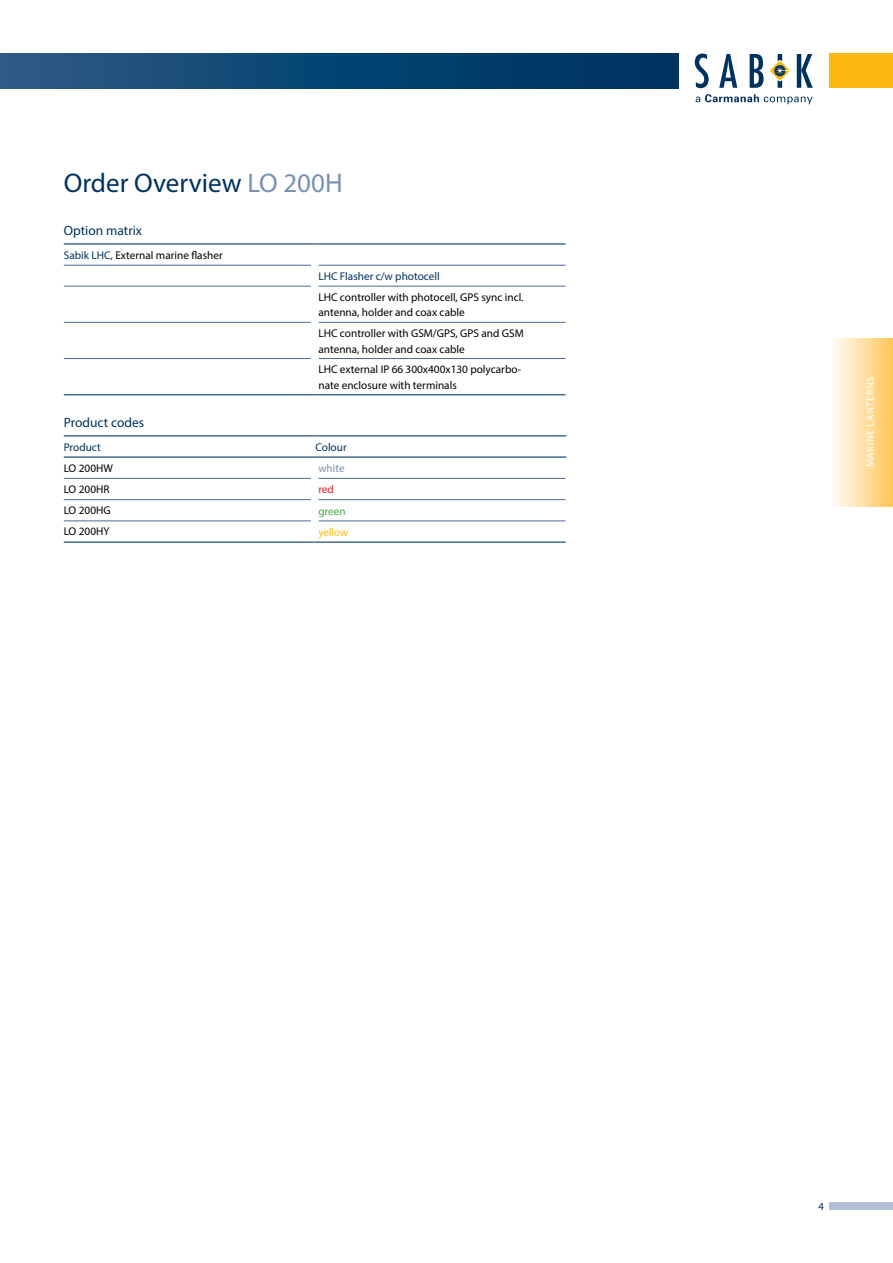
<style>
.page{position:relative;width:893px;height:1263px;background:#fff}
.page>*{position:absolute;margin:0;border:0;box-sizing:border-box;transform-origin:0 0}
.t1{font:27px "Myriad Pro";color:#003260}
.t2{font:13.5px "Myriad Pro";color:#003260}
.t3{font:11.25px/15.8px "Myriad Pro";color:#000}
.t4{font:11.25px "Myriad Pro";color:#003260}
.t5{font:11.25px "Myriad Pro";color:#fdb913}
.t6{font:11.25px "Myriad Pro";color:#7990b3}
.t7{font:11.25px "Myriad Pro";letter-spacing:-.005em;color:#41ad49}
.t8{font:11.25px "Myriad Pro";color:#e51b23}
.t9{font:10.8px "Myriad Pro";color:#003260}
.t10{font:10.5px "Myriad Pro";letter-spacing:.05em;color:#fff}
.s1{color:#7990b3}
.s2{color:#003260}
</style>
<div class="page">
<div style="left:829px;top:338px;width:64px;height:168px;background:linear-gradient(to right,#fff,#ffc759)"></div>
<hr style="left:64px;top:435px;width:251px;height:2px;background:#496b94">
<hr style="left:315px;top:435px;width:251px;height:2px;background:#496b94">
<hr style="left:64px;top:478px;width:247px;height:1px;background:#496b94">
<hr style="left:318px;top:478px;width:248px;height:1px;background:#496b94">
<hr style="left:64px;top:499px;width:247px;height:1px;background:#496b94">
<hr style="left:318px;top:499px;width:248px;height:1px;background:#496b94">
<hr style="left:64px;top:521px;width:247px;height:1px;background:#496b94">
<hr style="left:318px;top:521px;width:248px;height:1px;background:#496b94">
<hr style="left:64px;top:456px;width:251px;height:2px;background:#496b94">
<hr style="left:315px;top:456px;width:251px;height:2px;background:#496b94">
<hr style="left:64px;top:541px;width:251px;height:2px;background:#496b94">
<hr style="left:315px;top:541px;width:251px;height:2px;background:#496b94">
<hr style="left:64px;top:265px;width:247px;height:1px;background:#496b94">
<hr style="left:318px;top:265px;width:248px;height:1px;background:#496b94">
<hr style="left:64px;top:286px;width:247px;height:1px;background:#496b94">
<hr style="left:318px;top:286px;width:248px;height:1px;background:#496b94">
<hr style="left:64px;top:322px;width:247px;height:1px;background:#496b94">
<hr style="left:318px;top:322px;width:248px;height:1px;background:#496b94">
<hr style="left:64px;top:358px;width:247px;height:1px;background:#496b94">
<hr style="left:318px;top:358px;width:248px;height:1px;background:#496b94">
<hr style="left:64px;top:243px;width:251px;height:2px;background:#496b94">
<hr style="left:315px;top:243px;width:251px;height:2px;background:#496b94">
<hr style="left:64px;top:394px;width:251px;height:1px;background:#496b94">
<hr style="left:315px;top:394px;width:251px;height:1px;background:#496b94">
<div style="left:829px;top:1202px;width:64px;height:8px;background:#b2bed4"></div>
<div style="left:829px;top:53px;width:64px;height:35px;background:#fdb913"></div>
<div style="left:0;top:54px;width:678px;height:34px;background:linear-gradient(to right,#285985,#00315f)"></div>
<svg style="left:695px;top:54px;width:14px;height:34px"></svg>
<svg style="left:719px;top:54px;width:18px;height:34px"></svg>
<svg style="left:750px;top:54px;width:13px;height:34px"></svg>
<svg style="left:797px;top:54px;width:16px;height:34px"></svg>
<svg style="left:770px;top:54px;width:19px;height:34px"></svg>
<svg style="left:696px;top:94px;width:117px;height:10px"></svg>
<h1 class="t1" style="left:64px;top:166px;width:280px">Order Overview <span class="s1">LO 200H</span></h1>
<p class="t2" style="left:64px;top:222px;width:80px">Option matrix</p>
<p class="t3" style="left:64px;top:247px;width:160px"><span class="s2">Sabik LHC,</span> External marine flasher</p>
<p class="t4" style="left:318px;top:269px;width:123px">LHC Flasher c/w photocell</p>
<p class="t3" style="left:318px;top:289px;width:207px">LHC controller with photocell, GPS sync incl. antenna, holder and coax cable</p>
<p class="t3" style="left:318px;top:325px;width:207px">LHC controller with GSM/GPS, GPS and GSM antenna, holder and coax cable</p>
<p class="t3" style="left:318px;top:361px;width:204px">LHC external IP 66 300x400x130 polycarbo&shy;nate enclosure with terminals</p>
<p class="t2" style="left:64px;top:414px;width:82px">Product codes</p>
<p class="t4" style="left:64px;top:440px;width:39px">Product</p>
<p class="t4" style="left:315px;top:440px;width:33px">Colour</p>
<p class="t3" style="left:64px;top:460px;width:51px">LO 200HW</p>
<p class="t6" style="left:318px;top:461px;width:28px">white</p>
<p class="t3" style="left:64px;top:481px;width:47px">LO 200HR</p>
<p class="t8" style="left:318px;top:483px;width:17px">red</p>
<p class="t3" style="left:64px;top:502px;width:48px">LO 200HG</p>
<p class="t7" style="left:318px;top:504px;width:29px">green</p>
<p class="t3" style="left:64px;top:523px;width:47px">LO 200HY</p>
<p class="t5" style="left:318px;top:525px;width:31px">yellow</p>
<p class="t10" style="left:864px;top:467px;width:92px;rotate:-90deg">MARINE LANTERNS</p>
<p class="t9" style="left:818px;top:1199px;width:7px">4</p>
</div>
